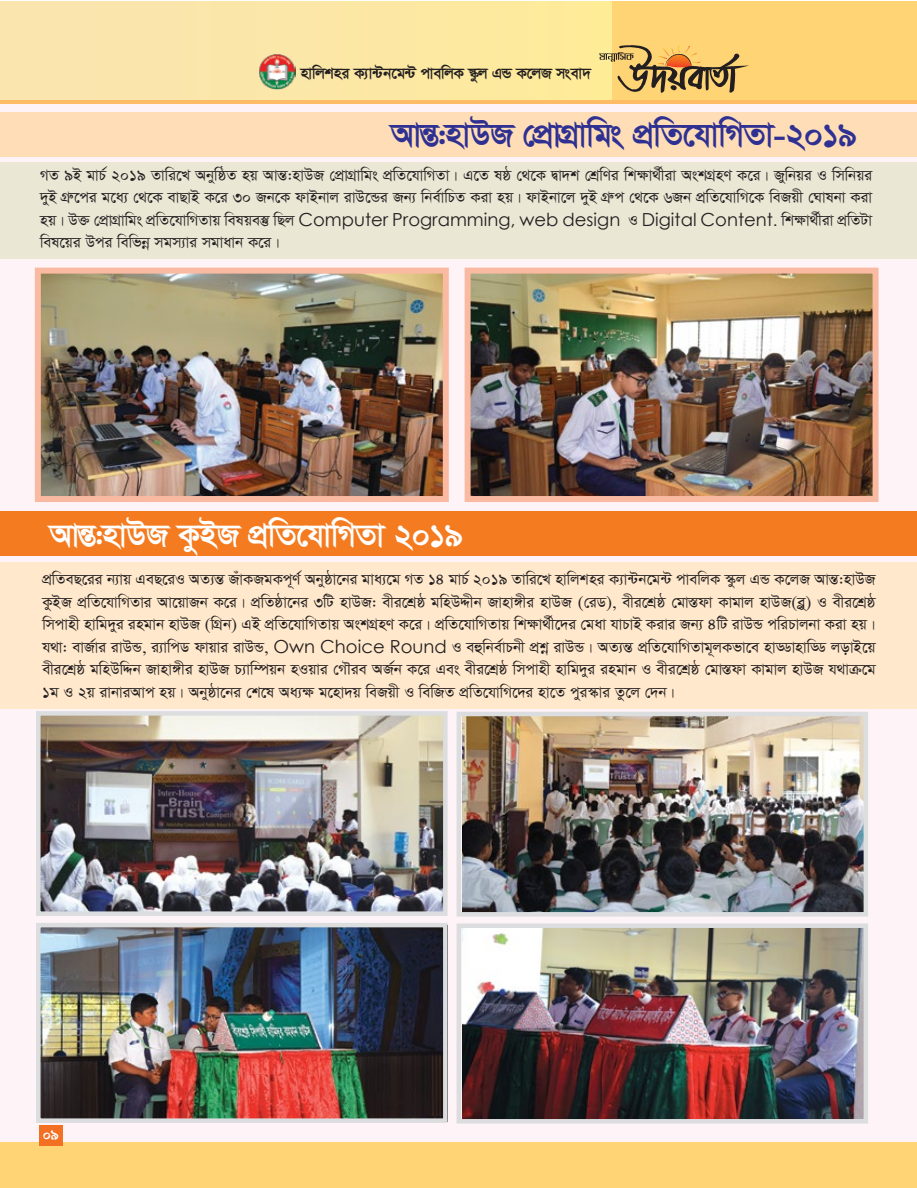
<style>
.page{position:relative;width:917px;height:1188px;background:#fff}
.page>*{position:absolute;margin:0;border:0;box-sizing:border-box;transform-origin:0 0}
.t1{font:700 38.7px "Sutonny MJ";color:#2e3092}
.t2{font:700 37.5px "Sutonny MJ";color:#fff}
.t3{font:18px/22.5px "Sutonny MJ";color:#231f20;text-align:justify}
.t4{font:700 18px "Sutonny MJ";color:#231f20}
.t5{font:700 16.5px "Sutonny MJ";color:#fff}
.s1{font-family:"Century Gothic"}
</style>
<div class="page">
<div style="left:0;top:1px;width:915px;height:1187px;background:#fef3f7"></div>
<div style="left:0;top:562px;width:915px;height:147px;background:#ffe8cb"></div>
<img style="left:41px;top:928px;width:401px;height:190px">
<div style="left:36px;top:923px;width:411px;height:200px;border:4px solid #dcddde"></div>
<img style="left:462px;top:928px;width:400px;height:191px">
<div style="left:456px;top:923px;width:411px;height:201px;border:4px solid #dcddde"></div>
<img style="left:41px;top:716px;width:401px;height:195px">
<div style="left:36px;top:711px;width:411px;height:205px;border:4px solid #dcddde"></div>
<img style="left:462px;top:717px;width:400px;height:195px">
<div style="left:456px;top:712px;width:411px;height:205px;border:4px solid #dcddde"></div>
<div style="left:0;top:512px;width:915px;height:44px;background:#f47b20"></div>
<svg style="left:0;top:99px;width:915px;height:4px;fill:#fdbc65"></svg>
<img style="left:42px;top:275px;width:399px;height:220px">
<img style="left:471px;top:275px;width:400px;height:220px">
<div style="left:35px;top:268px;width:413px;height:234px;border:6px solid #fabaa2"></div>
<div style="left:464px;top:268px;width:414px;height:234px;border:6px solid #fabaa2"></div>
<div style="left:0;top:112px;width:915px;height:44px;background:#feddb7"></div>
<div style="left:0;top:162px;width:915px;height:96px;background:#ebe7d5"></div>
<div style="left:0;top:1142px;width:915px;height:46px;background:#ffd475"></div>
<div style="left:39px;top:1126px;width:23px;height:20px;background:#f36f21"></div>
<div style="left:0;top:1px;width:915px;height:98px;background:linear-gradient(to bottom,#fce8a6,#fce7a6)"></div>
<div style="left:611px;top:1px;width:304px;height:98px;background:#ffd475"></div>
<svg style="left:598px;top:45px;width:151px;height:49px"></svg>
<img style="left:259px;top:54px;width:36px;height:36px">
<p class="t4" style="left:300px;top:63px;width:291px">NVWJKNI K¨V›UB‡G›U CVEWJK ¯‹ZJ GÛ K‡JR MSEV`</p>
<h1 class="t1" style="left:391px;top:114px;width:468px">AVŠÍ:NVDR †CÖVMÖVWGS CÖWZ‡HVWMZV-2019</h1>
<p class="t3" style="left:40px;top:164px;width:833px">MZ 9B GVP© 2019 ZVWI‡L ABYWÔZ NQ AVŠÍ:NVDR †CÖVMÖVWGS CÖWZ‡HVWMZV| G‡Z LÔ †_‡K ØV`K †KÖWYI WKŸV_©XIV ASKMÖNY K‡I| RYWBQI I WMWBQI `YB MÖÆ‡CI G‡A¨ †_‡K EVQVB K‡I 30 RB‡K DVBBVJ IVD‡ÛI RB¨ WBE©VWPZ KIV NQ| DVBBV‡J `YB MÖÆC †_‡K 6RB CÖWZ‡HVWM‡K WERQX †NVLBV KIV NQ| D³ †CÖVMÖVWGS CÖWZ‡HVWMZVQ WELQE¯‘WQJ <span class="s1">Computer Programming, web design</span> I <span class="s1">Digital Content</span>. WKŸV_©XIV CÖWZUV WEL‡QI DCI WEWFBŒ MGM¨VI MGVAVB K‡I|</p>
<h2 class="t2" style="left:50px;top:514px;width:415px">AVŠÍ:NVDR KZBR CÖWZ‡HVWMZV 2019</h2>
<p class="t3" style="left:42px;top:569px;width:835px">CÖWZEQ‡II B¨VQ GEQ‡II AZ¨ŠÍRUVKRGKC~Y© ABYÔV‡BI GVA¨‡G MZ 14 GVP© 2019 ZVWI‡L NVWJKNI K¨V›UB‡G›U CVEWJK ¯‹ZJ GÛ K‡JR AVŠÍ:NVDR KZBR CÖWZ‡HVWMZVI AV‡QVRB K‡I| CÖWZÔV‡BI 3WU NVDR: EXI‡KÖÔ GWNDÏXB RVNV½XI NVDR (†IW), EXI‡KÖÔ †GV¯ÍDV KVGVJ NVDR(EØY) I EXI‡KÖÔ WMCVNX NVWG`YI INGVB NVDR (WMÖB) GB CÖWZ‡HVWMZVQ ASKMÖNY K‡I| CÖWZ‡HVWMZVQ WKŸV_©X‡`I †GAV HVPVB KIVI RB¨ 4WU IVDÛ CWIPVJBV KIV NQ| H_V: EVR©VI IVDÛ, I¨VWCW DVQVI IVDÛ, <span class="s1">Own Choice Round</span> I EÛWBE©VPBX CÖKŒ IVDÛ| AZ¨ŠÍCÖWZ‡HVWMZVG~JKFV‡E NVÇVNVWÇ JOVB‡Q EXI‡KÖÔ GWNDWÏB RVNV½XI NVDR P¨VW¤ÚQB NIQVI †MŠIE AR©B K‡I GES EXI‡KÖÔ WMCVNX NVWG`YI INGVB I EXI‡KÖÔ †GV¯ÍDV KVGVJ NVDR H_VΜ‡G 1G I 2Q IVBVIAVC NQ| ABYÔV‡BI †K‡L AA¨Ÿ G‡NV`Q WERQX I WEWRZ CÖWZ‡HVWM‡`I NV‡Z CYI¯‹VI ZZ‡J †`B|</p>
<p class="t5" style="left:43px;top:1126px;width:18px">09</p>
</div>
